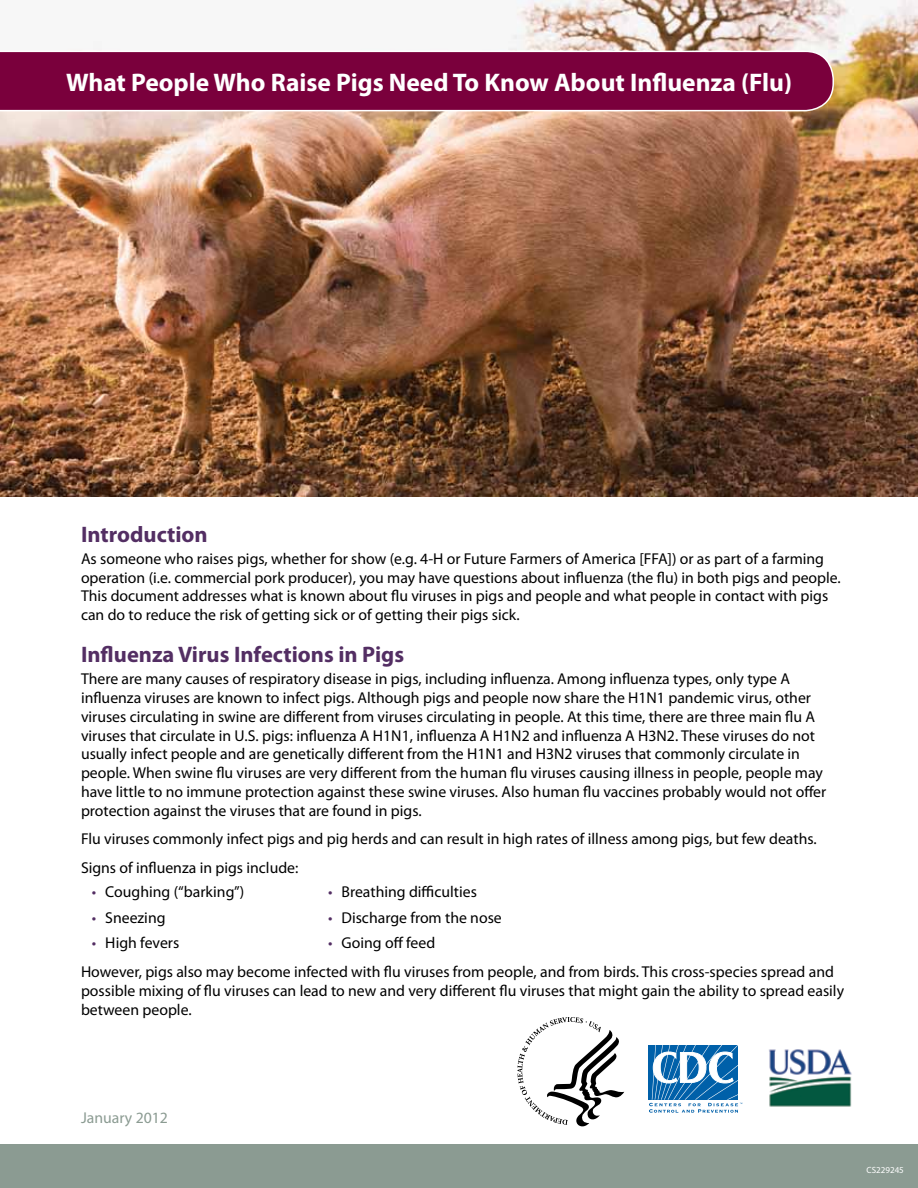
<style>
.page{position:relative;width:918px;height:1188px;background:#fff}
.page>*{position:absolute;margin:0;border:0;box-sizing:border-box;transform-origin:0 0}
.H_1{font:700 25.5px "Myriad Pro";color:#fff}
.H2__Second_Level_Hea{font:700 22.5px "Myriad Pro";color:#532e63}
.B1__Body_Text{font:15.75px/18.8px "Myriad Pro";color:#000}
.B3__Bullet_List{font:15.75px "Myriad Pro";color:#000}
.t1{font:15.75px "Myriad Pro";color:#8b9b92}
.t2{font:9px "Myriad Pro";color:#fff}
.s1{color:#532e63}
</style>
<div class="page">
<svg style="left:517px;top:1017px;width:107px;height:109px"></svg>
<svg style="left:648px;top:1045px;width:1px;height:55px"></svg>
<svg style="left:649px;top:1045px;width:93px;height:68px"></svg>
<img style="left:769px;top:1049px;width:83px;height:58px">
<img style="left:0;top:0;width:918px;height:497px">
<svg style="left:0;top:50px;width:835px;height:62px;background:#831248"></svg>
<div style="left:0;top:1144px;width:918px;height:44px;background:#8b9b92"></div>
<p class="H_1" style="left:66px;top:66px;width:728px">What People Who Raise Pigs Need To Know About Influenza (Flu)</p>
<p class="H2__Second_Level_Hea" style="left:81px;top:519px;width:128px">Introduction</p>
<p class="B1__Body_Text" style="left:81px;top:549px;width:761px">As someone who raises pigs, whether for show (e.g. 4-H or Future Farmers of America [FFA]) or as part of a farming operation (i.e. commercial pork producer), you may have questions about influenza (the flu) in both pigs and people.<br>This document addresses what is known about flu viruses in pigs and people and what people in contact with pigs can do to reduce the risk of getting sick or of getting their pigs sick.</p>
<p class="H2__Second_Level_Hea" style="left:81px;top:640px;width:325px">Influenza Virus Infections in Pigs</p>
<p class="B1__Body_Text" style="left:81px;top:669px;width:747px">There are many causes of respiratory disease in pigs, including influenza. Among influenza types, only type A influenza viruses are known to infect pigs. Although pigs and people now share the H1N1 pandemic virus, other viruses circulating in swine are different from viruses circulating in people. At this time, there are three main flu A viruses that circulate in U.S. pigs: influenza A H1N1, influenza A H1N2 and influenza A H3N2. These viruses do not usually infect people and are genetically different from the H1N1 and H3N2 viruses that commonly circulate in people. When swine flu viruses are very different from the human flu viruses causing illness in people, people may have little to no immune protection against these swine viruses. Also human flu vaccines probably would not offer protection against the viruses that are found in pigs.</p>
<p class="B1__Body_Text" style="left:81px;top:829px;width:737px">Flu viruses commonly infect pigs and pig herds and can result in high rates of illness among pigs, but few deaths.</p>
<p class="B1__Body_Text" style="left:81px;top:858px;width:219px">Signs of influenza in pigs include:</p>
<p class="B3__Bullet_List" style="left:92px;top:882px;width:154px"><span class="s1">•</span> Coughing (“barking”)</p>
<p class="B3__Bullet_List" style="left:92px;top:908px;width:75px"><span class="s1">•</span> Sneezing</p>
<p class="B3__Bullet_List" style="left:92px;top:933px;width:89px"><span class="s1">•</span> High fevers</p>
<p class="B3__Bullet_List" style="left:328px;top:882px;width:150px"><span class="s1">•</span> Breathing difficulties</p>
<p class="B3__Bullet_List" style="left:328px;top:908px;width:175px"><span class="s1">•</span> Discharge from the nose</p>
<p class="B3__Bullet_List" style="left:328px;top:933px;width:109px"><span class="s1">•</span> Going off feed</p>
<p class="B1__Body_Text" style="left:81px;top:962px;width:765px">However, pigs also may become infected with flu viruses from people, and from birds. This cross-species spread and possible mixing of flu viruses can lead to new and very different flu viruses that might gain the ability to spread easily between people.</p>
<p class="t1" style="left:81px;top:1108px;width:89px">January 2012</p>
<p class="t2" style="left:867px;top:1164px;width:39px">CS229245</p>
</div>
